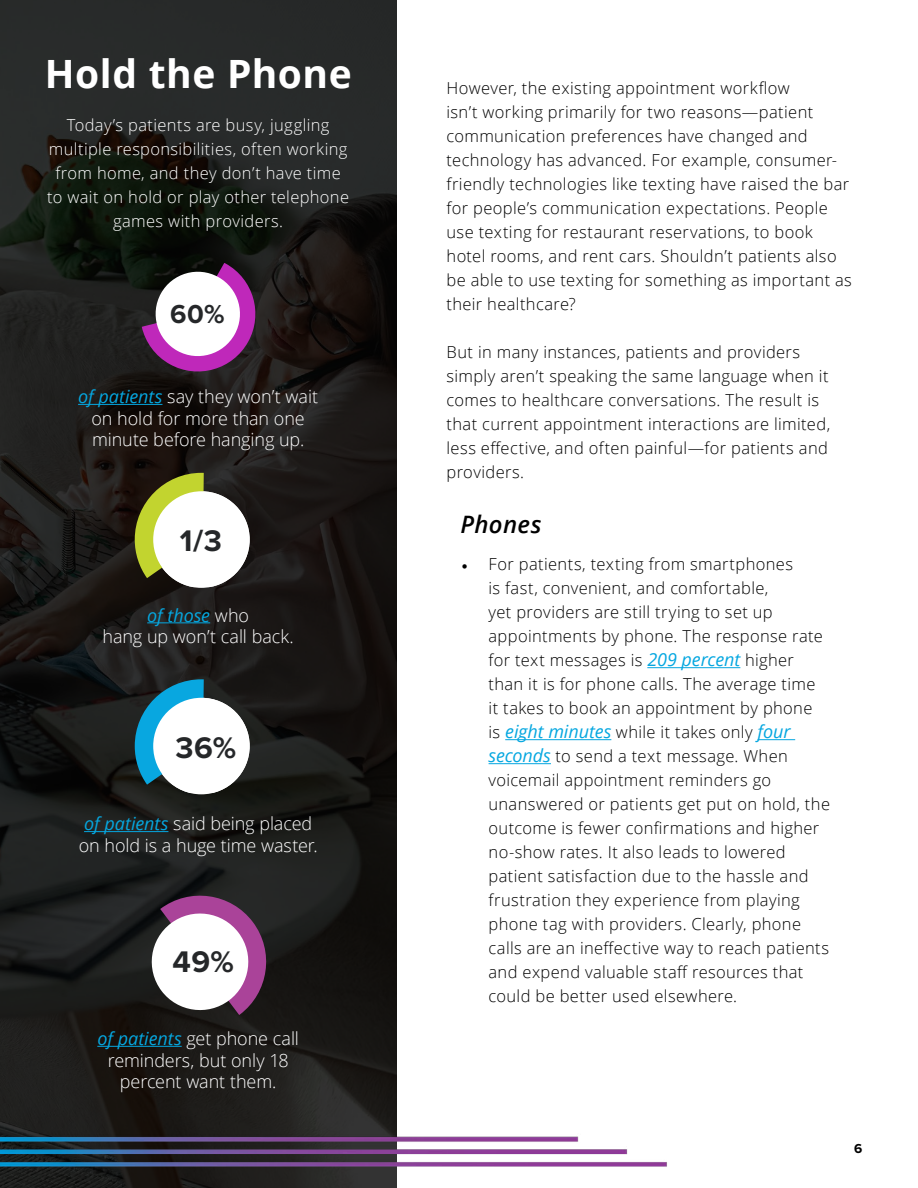
<style>
.page{position:relative;width:918px;height:1188px;background:#fff}
.page>*{position:absolute;margin:0;border:0;box-sizing:border-box;transform-origin:0 0}
.t1{font:700 39px "Open Sans";letter-spacing:.015em;color:#fff}
.t2{font:700 30.9px "Proxima Nova";color:#252729}
.t3{font:700 27px "Proxima Nova";color:#252729}
.t4{font:italic 600 24px "Open Sans";letter-spacing:.015em;color:#000}
.t5{font:300 18px/21.6px "Open Sans";letter-spacing:-.005em;color:#fff;text-align:center}
.t6{font:300 16.5px/24px "Open Sans";letter-spacing:.02em;color:#000101}
.t7{font:300 16.5px/24px "Open Sans";letter-spacing:.02em;color:#fff;text-align:center}
.t8{font:700 13.5px "Proxima Nova";color:#000101}
.s1{font-weight:400;font-style:italic;color:#05a7e0}
.s2{font-family:"Minion Pro";font-weight:400}
.s3{font-weight:400;font-style:italic;font-size:18px;color:#05a7e0}
</style>
<div class="page">
<img style="left:0;top:5px;width:796px;height:1181px">
<h1 class="t1" style="left:45px;top:47px;width:308px">Hold the Phone</h1>
<p class="t7" style="left:47px;top:112px;width:303px">Today’s patients are busy, juggling multiple responsibilities, often working from home, and they don’t have time to wait on hold or play other telephone games with providers.</p>
<h3 class="t3" style="left:170px;top:294px;width:56px">60%</h3>
<p class="t5" style="left:78px;top:385px;width:242px"><span class="s1">of patients</span> say they won’t wait on hold for more than one minute before hanging up.</p>
<h2 class="t2" style="left:180px;top:518px;width:44px">1/3</h2>
<p class="t5" style="left:103px;top:604px;width:193px"><span class="s1">of those</span> who<br>hang up won’t call back.</p>
<h2 class="t2" style="left:175px;top:724px;width:62px">36%</h2>
<p class="t5" style="left:79px;top:812px;width:240px;text-align:left"><span class="s1">of patients</span> said being placed on hold is a huge time waster.</p>
<h2 class="t2" style="left:173px;top:939px;width:63px">49%</h2>
<p class="t5" style="left:97px;top:1027px;width:203px"><span class="s1">of patients</span> get phone call reminders, but only 18 percent want them.</p>
<p class="t6" style="left:447px;top:75px;width:407px">However, the existing appointment workflow<br>isn’t working primarily for two reasons—patient communication preferences have changed and technology has advanced. For example, consumer&shy;friendly technologies like texting have raised the bar for people’s communication expectations. People use texting for restaurant reservations, to book hotel rooms, and rent cars. Shouldn’t patients also be able to use texting for something as important as their healthcare?</p>
<p class="t6" style="left:447px;top:339px;width:385px">But in many instances, patients and providers simply aren’t speaking the same language when it comes to healthcare conversations. The result is that current appointment interactions are limited, less effective, and often painful—for patients and providers.</p>
<h3 class="t4" style="left:460px;top:508px;width:83px">Phones</h3>
<p class="t6" style="left:489px;top:552px;width:343px;text-indent:-27px"><span class="s2">•</span> For patients, texting from smartphones<br>is fast, convenient, and comfortable,<br>yet providers are still trying to set up appointments by phone. The response rate for text messages is <span class="s3">209 percent</span> higher than it is for phone calls. The average time<br>it takes to book an appointment by phone<br>is <span class="s3">eight minutes</span> while it takes only <span class="s3">four seconds</span> to send a text message. When voicemail appointment reminders go unanswered or patients get put on hold, the outcome is fewer confirmations and higher no-show rates. It also leads to lowered patient satisfaction due to the hassle and frustration they experience from playing phone tag with providers. Clearly, phone calls are an ineffective way to reach patients and expend valuable staff resources that could be better used elsewhere.</p>
<p class="t8" style="left:854px;top:1139px;width:10px">6</p>
</div>
